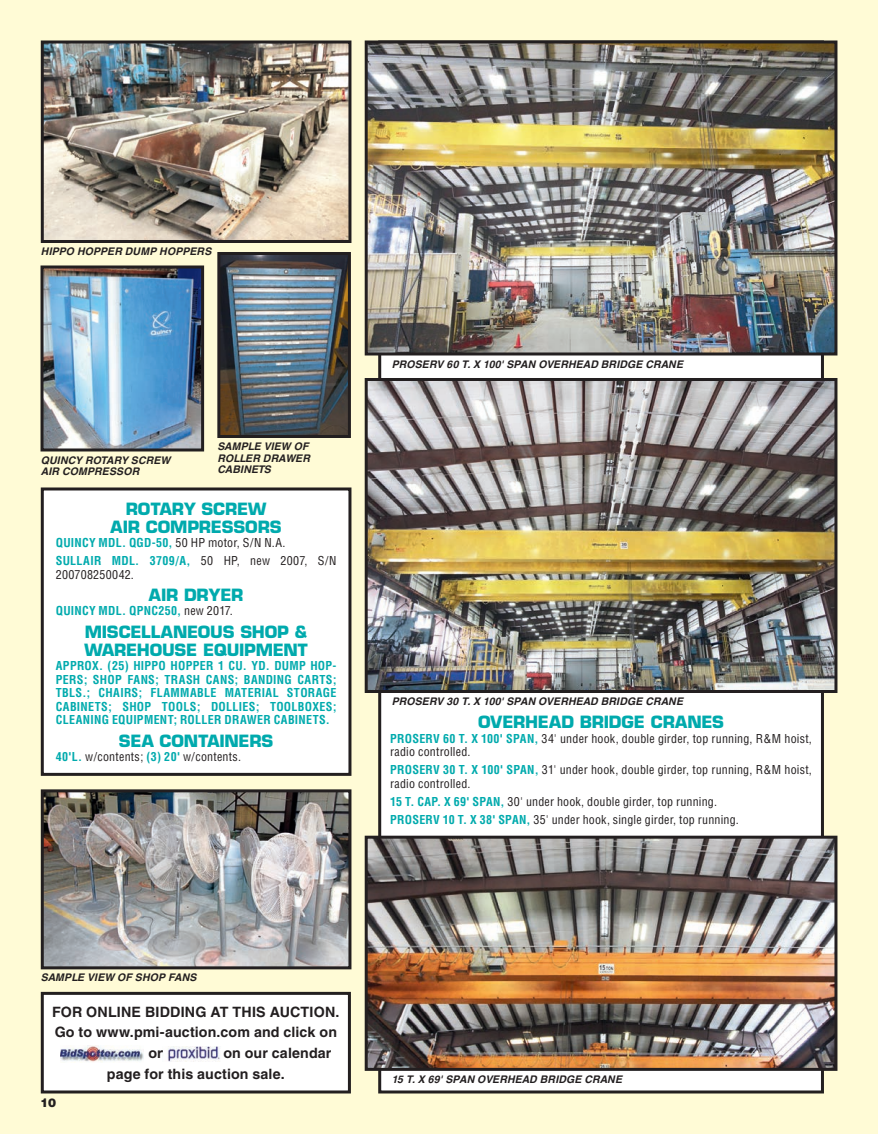
<style>
.page{position:relative;width:878px;height:1134px;background:#fffbd6}
.page>*{position:absolute;margin:0;border:0;box-sizing:border-box;transform-origin:0 0}
.INV-HEAD{font:700 16.5px/18px "Eurostile";letter-spacing:-.015em;color:#00aaad;text-align:center}
.t1{font:700 14.25px/20.7px "Helvetica";letter-spacing:.01em;color:#231f20}
.INV-BODY{font:condensed 12px/13.5px "Helvetica";letter-spacing:.015em;color:#231f20}
.INV-BODY-2{font:700 condensed 12px/13.5px "Helvetica";letter-spacing:.02em;color:#00aaad;text-align:justify}
.t2{font:900 12px "Helvetica";color:#231f20}
.t3{font:italic 700 10.5px/11.6px "Helvetica";letter-spacing:.01em;color:#231f20}
.s1{font-weight:400;color:#231f20}
.s2{font-weight:700;color:#00aaad}
</style>
<div class="page">
<img style="left:221px;top:256px;width:126px;height:178px">
<div style="left:217px;top:252px;width:134px;height:186px;border:3px solid #231f20"></div>
<img style="left:44px;top:270px;width:156px;height:178px">
<div style="left:40px;top:266px;width:164px;height:186px;border:3px solid #231f20"></div>
<img style="left:45px;top:44px;width:302px;height:195px">
<div style="left:41px;top:40px;width:310px;height:203px;border:3px solid #231f20"></div>
<img style="left:45px;top:793px;width:302px;height:172px">
<div style="left:41px;top:789px;width:310px;height:180px;border:3px solid #231f20"></div>
<div style="left:42px;top:489px;width:308px;height:285px;background:#fff"></div>
<div style="left:41px;top:488px;width:310px;height:288px;border:3px solid #231f20"></div>
<div style="left:380px;top:42px;width:442px;height:1050px;background:#fff"></div>
<img style="left:368px;top:44px;width:465px;height:308px">
<div style="left:364px;top:40px;width:473px;height:316px;border:3px solid #231f20"></div>
<img style="left:368px;top:382px;width:465px;height:307px">
<div style="left:364px;top:378px;width:473px;height:315px;border:3px solid #231f20"></div>
<img style="left:368px;top:840px;width:465px;height:227px">
<div style="left:364px;top:836px;width:473px;height:235px;border:3px solid #231f20"></div>
<div style="left:42px;top:993px;width:307px;height:99px;background:#fff"></div>
<img style="left:60px;top:1045px;width:83px;height:17px">
<img style="left:167px;top:1046px;width:53px;height:15px">
<div style="left:41px;top:992px;width:310px;height:102px;border:3px solid #231f20"></div>
<p class="t3" style="left:41px;top:245px;width:172px">HIPPO HOPPER DUMP HOPPERS</p>
<p class="t3" style="left:41px;top:454px;width:131px">QUINCY ROTARY SCREW<br>AIR COMPRESSOR</p>
<p class="t3" style="left:217px;top:440px;width:94px">SAMPLE VIEW OF<br>ROLLER DRAWER<br>CABINETS</p>
<p class="INV-HEAD" style="left:111px;top:500px;width:172px">ROTARY SCREW<br>AIR COMPRESSORS</p>
<p class="INV-BODY-2" style="left:56px;top:536px;width:231px">QUINCY MDL. QGD-50, <span class="s1">50 HP motor, S/N N.A.</span></p>
<p class="INV-BODY" style="left:56px;top:554px;width:282px"><span class="s2">SULLAIR MDL. 3709/A,</span> 50 HP, new 2007, S/N<br>200708250042.</p>
<p class="INV-HEAD" style="left:149px;top:586px;width:96px">AIR DRYER</p>
<p class="INV-BODY-2" style="left:56px;top:604px;width:179px">QUINCY MDL. QPNC250, <span class="s1">new 2017.</span></p>
<p class="INV-HEAD" style="left:84px;top:623px;width:225px;text-align:left">MISCELLANEOUS SHOP &amp;<br>WAREHOUSE EQUIPMENT</p>
<p class="INV-BODY-2" style="left:56px;top:659px;width:282px">APPROX. (25) HIPPO HOPPER 1 CU. YD. DUMP HOP-PERS; SHOP FANS; TRASH CANS; BANDING CARTS; TBLS.; CHAIRS; FLAMMABLE MATERIAL STORAGE CABINETS; SHOP TOOLS; DOLLIES; TOOLBOXES; CLEANING EQUIPMENT; ROLLER DRAWER CABINETS.</p>
<p class="INV-HEAD" style="left:119px;top:732px;width:156px">SEA CONTAINERS</p>
<p class="INV-BODY" style="left:56px;top:750px;width:187px"><span class="s2">40'L.</span> w/contents; <span class="s2">(3) 20'</span> w/contents.</p>
<p class="t3" style="left:392px;top:358px;width:293px">PROSERV 60 T. X 100' SPAN OVERHEAD BRIDGE CRANE</p>
<p class="t3" style="left:392px;top:695px;width:293px">PROSERV 30 T. X 100' SPAN OVERHEAD BRIDGE CRANE</p>
<p class="INV-HEAD" style="left:478px;top:713px;width:247px">OVERHEAD BRIDGE CRANES</p>
<p class="INV-BODY" style="left:390px;top:731px;width:423px"><span class="s2">PROSERV 60 T. X 100' SPAN,</span> 34' under hook, double girder, top running, R&amp;M hoist, radio controlled.</p>
<p class="INV-BODY" style="left:390px;top:763px;width:423px"><span class="s2">PROSERV 30 T. X 100' SPAN,</span> 31' under hook, double girder, top running, R&amp;M hoist, radio controlled.</p>
<p class="INV-BODY" style="left:390px;top:794px;width:328px"><span class="s2">15 T. CAP. X 69' SPAN,</span> 30' under hook, double girder, top running.</p>
<p class="INV-BODY" style="left:390px;top:812px;width:350px"><span class="s2">PROSERV 10 T. X 38' SPAN,</span> 35' under hook, single girder, top running.</p>
<p class="t3" style="left:41px;top:972px;width:157px">SAMPLE VIEW OF SHOP FANS</p>
<p class="t1" style="left:52px;top:1001px;width:289px">FOR ONLINE BIDDING AT THIS AUCTION.</p>
<p class="t1" style="left:55px;top:1022px;width:284px">Go to www.pmi-auction.com and click on</p>
<p class="t1" style="left:148px;top:1043px;width:16px">or</p>
<p class="t1" style="left:107px;top:1043px;width:226px;text-indent:116px">on our calendar page for this auction sale.</p>
<p class="t2" style="left:40px;top:1094px;width:17px">10</p>
<p class="t3" style="left:392px;top:1073px;width:232px">15 T. X 69' SPAN OVERHEAD BRIDGE CRANE</p>
</div>
